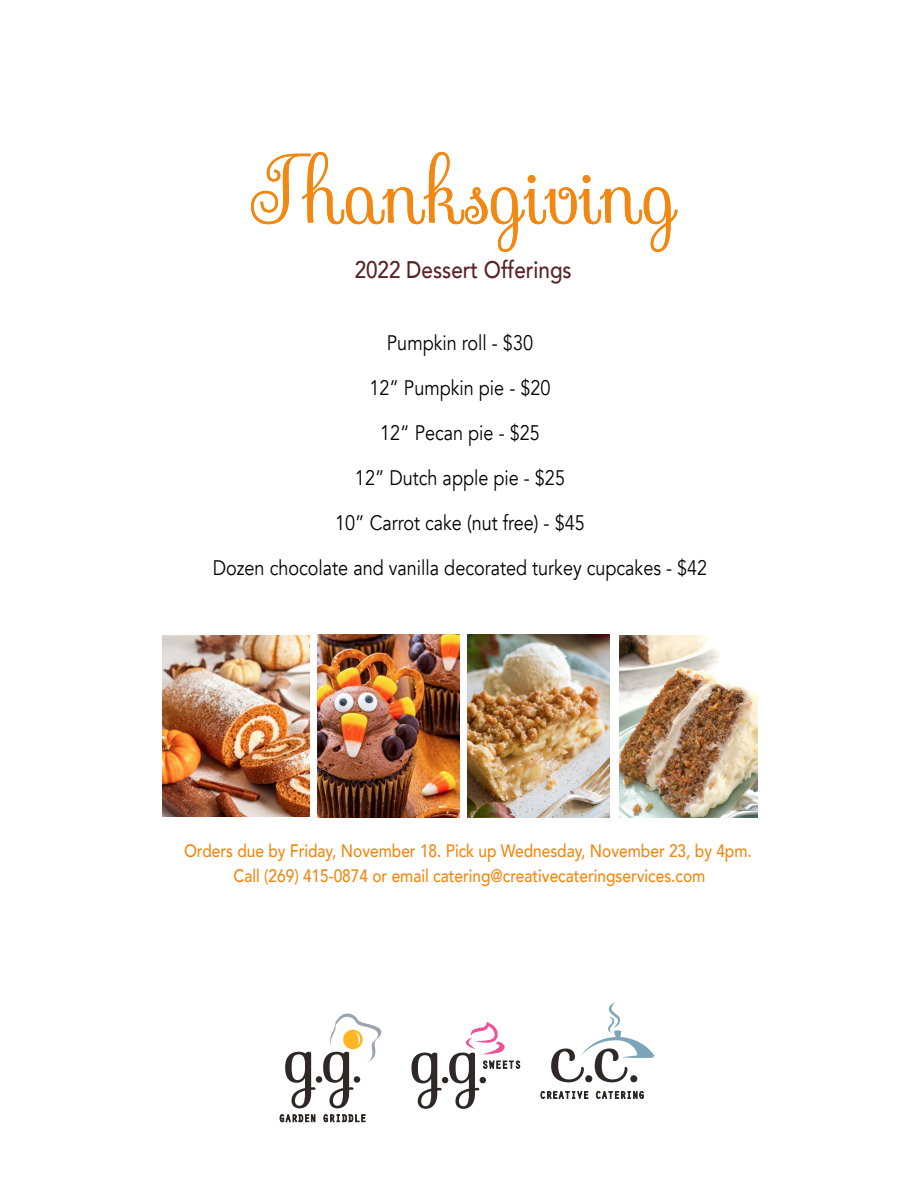
<style>
.page{position:relative;width:918px;height:1188px;background:#fff}
.page>*{position:absolute;margin:0;border:0;box-sizing:border-box;transform-origin:0 0}
.t1{font:84px "Sevillana";letter-spacing:-.01em;color:#f28711}
.t2{font:500 24px "Avenir";color:#572325;scale:.86 1}
.t3{font:21px/45px "Avenir";color:#000;text-align:center;scale:.86 1}
.t4{font:500 18px "Avenir";color:#f28711;scale:.86 1}
</style>
<div class="page">
<svg style="left:541px;top:1091px;width:47px;height:8px"></svg>
<svg style="left:596px;top:1091px;width:48px;height:8px"></svg>
<svg style="left:551px;top:1002px;width:104px;height:80px"></svg>
<svg style="left:411px;top:1022px;width:109px;height:87px"></svg>
<svg style="left:280px;top:1114px;width:35px;height:8px"></svg>
<svg style="left:324px;top:1114px;width:41px;height:8px"></svg>
<svg style="left:285px;top:1052px;width:31px;height:56px"></svg>
<div style="left:316px;top:1076px;width:6px;height:7px;background:#2e2926;border-radius:50%"></div>
<svg style="left:323px;top:1013px;width:59px;height:95px"></svg>
<div style="left:354px;top:1076px;width:6px;height:7px;background:#2e2926;border-radius:50%"></div>
<img style="left:162px;top:636px;width:147px;height:181px">
<img style="left:317px;top:634px;width:143px;height:184px">
<img style="left:468px;top:635px;width:141px;height:183px">
<img style="left:619px;top:635px;width:139px;height:182px">
<h1 class="t1" style="left:249px;top:138px;width:430px">Thanksgiving</h1>
<p class="t2" style="left:355px;top:249px;width:254px">2022 Dessert Offerings</p>
<p class="t3" style="left:213px;top:321px;width:576px">Pumpkin roll - $30<br>12” Pumpkin pie - $20<br>12“ Pecan pie - $25<br>12” Dutch apple pie - $25<br>10” Carrot cake (nut free) - $45<br>Dozen chocolate and vanilla decorated turkey cupcakes - $42</p>
<p class="t4" style="left:184px;top:835px;width:662px">Orders due by Friday, November 18. Pick up Wednesday, November 23, by 4pm.</p>
<p class="t4" style="left:234px;top:860px;width:550px">Call (269) 415-0874 or email catering@creativecateringservices.com</p>
</div>
